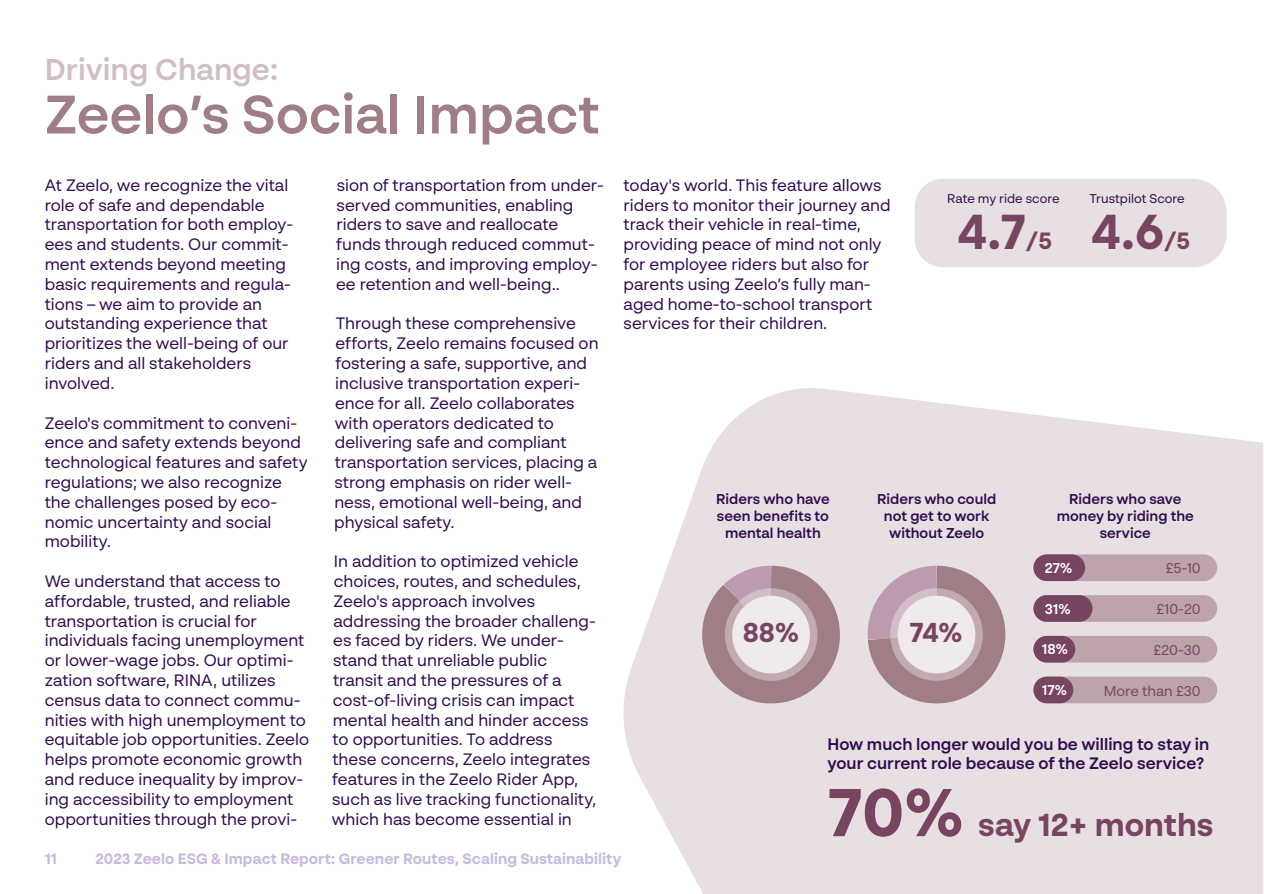
<style>
.page{position:relative;width:1264px;height:894px;background:#fff}
.page>*{position:absolute;margin:0;border:0;box-sizing:border-box;transform-origin:0 0}
.t1{font:600 54px "BR Sonoma";color:#a07e86}
.t2{font:700 48.9px "BR Sonoma";color:#774462}
.t3{font:700 31.65px "BR Sonoma";color:#774462}
.t4{font:600 30px "BR Sonoma";color:rgb(160 126 134/.5)}
.t5{font:700 27.3px "BR Sonoma";color:#774462}
.t6{font:16.5px/19.8px "BR Sonoma";color:#2f0b51}
.t7{font:600 16.5px/19.8px "BR Sonoma";color:#2f0b51}
.t8{font:700 15px "BR Sonoma";color:#c9b8df}
.t9{font:600 14.25px/17.1px "BR Sonoma";color:#2f0b51;text-align:center}
.t10{font:14.25px "BR Sonoma";color:#774462}
.t11{font:600 14.25px "BR Sonoma";letter-spacing:-.005em;color:#fff}
.t12{font:12.6px "BR Sonoma";color:#2f0b51}
.s1{font-size:23.55px}
.s2{font-size:67.35px}
</style>
<div class="page">
<svg style="left:623px;top:388px;width:640px;height:506px;background:#eae3e5"></svg>
<svg style="left:687px;top:550px;width:333px;height:168px;background:#cdbbc0"></svg>
<div style="left:734px;top:598px;width:73px;height:73px;background:#efeaeb;border-radius:50%"></div>
<div style="left:725px;top:588px;width:92px;height:93px;border:20px solid #fff;border-radius:50%"></div>
<div style="left:900px;top:598px;width:73px;height:73px;background:#efeaeb;border-radius:50%"></div>
<div style="left:890px;top:588px;width:92px;height:92px;border:20px solid #fff;border-radius:50%"></div>
<div style="left:1033px;top:554px;width:184px;height:27px;background:#bca4aa;border-radius:13px"></div>
<div style="left:1033px;top:595px;width:184px;height:26px;background:#bca4aa;border-radius:13px"></div>
<div style="left:1033px;top:636px;width:184px;height:26px;background:#bca4aa;border-radius:13px"></div>
<div style="left:1033px;top:676px;width:184px;height:27px;background:#bca4aa;border-radius:13px"></div>
<div style="left:1033px;top:676px;width:40px;height:27px;background:#774462;border-radius:13px"></div>
<div style="left:1033px;top:636px;width:42px;height:26px;background:#774462;border-radius:13px"></div>
<div style="left:1033px;top:595px;width:59px;height:26px;background:#774462;border-radius:13px"></div>
<div style="left:1033px;top:554px;width:52px;height:27px;background:#774462;border-radius:13px"></div>
<div style="left:915px;top:179px;width:311px;height:88px;background:#e7dfe1"></div>
<h3 class="t4" style="left:45px;top:51px;width:235px">Driving Change:</h3>
<h1 class="t1" style="left:45px;top:81px;width:556px">Zeelo’s Social Impact</h1>
<p class="t6" style="left:45px;top:175px;width:250px">At Zeelo, we recognize the vital role of safe and dependable transportation for both employ&shy;ees and students. Our commit&shy;ment extends beyond meeting basic requirements and regula&shy;tions – we aim to provide an outstanding experience that prioritizes the well-being of our riders and all stakeholders involved.</p>
<p class="t6" style="left:45px;top:412px;width:264px">Zeelo's commitment to conveni&shy;ence and safety extends beyond technological features and safety regulations; we also recognize the challenges posed by eco&shy;nomic uncertainty and social mobility.</p>
<p class="t6" style="left:45px;top:571px;width:266px">We understand that access to affordable, trusted, and reliable transportation is crucial for individuals facing unemployment or lower-wage jobs. Our optimi&shy;zation software, RINA, utilizes census data to connect commu&shy;nities with high unemployment to equitable job opportunities. Zeelo helps promote economic growth and reduce inequality by improv&shy;ing accessibility to employment opportunities through the provi-</p>
<p class="t6" style="left:336px;top:175px;width:269px">sion of transportation from under&shy;served communities, enabling riders to save and reallocate funds through reduced commut&shy;ing costs, and improving employ&shy;ee retention and well-being..</p>
<p class="t6" style="left:334px;top:313px;width:266px">Through these comprehensive efforts, Zeelo remains focused on fostering a safe, supportive, and inclusive transportation experi&shy;ence for all. Zeelo collaborates with operators dedicated to delivering safe and compliant transportation services, placing a strong emphasis on rider well&shy;ness, emotional well-being, and physical safety.</p>
<p class="t6" style="left:332px;top:551px;width:266px">In addition to optimized vehicle choices, routes, and schedules,<br>Zeelo's approach involves addressing the broader challeng&shy;es faced by riders. We under&shy;stand that unreliable public transit and the pressures of a cost-of-living crisis can impact mental health and hinder access to opportunities. To address these concerns, Zeelo integrates features in the Zeelo Rider App, such as live tracking functionality, which has become essential in</p>
<p class="t6" style="left:623px;top:175px;width:269px">today's world. This feature allows riders to monitor their journey and track their vehicle in real-time, providing peace of mind not only for employee riders but also for parents using Zeelo’s fully man&shy;aged home-to-school transport services for their children.</p>
<p class="t12" style="left:947px;top:191px;width:114px">Rate my ride score</p>
<p class="t12" style="left:1089px;top:191px;width:97px">Trustpilot Score</p>
<h2 class="t2" style="left:1090px;top:201px;width:101px">4.6<span class="s1">/5</span></h2>
<h2 class="t2" style="left:957px;top:201px;width:96px">4.7<span class="s1">/5</span></h2>
<p class="t9" style="left:716px;top:489px;width:115px">Riders who have seen benefits to mental health</p>
<p class="t9" style="left:877px;top:489px;width:121px">Riders who could not get to work without Zeelo</p>
<h3 class="t5" style="left:743px;top:615px;width:58px">88%</h3>
<h3 class="t5" style="left:909px;top:615px;width:54px">74%</h3>
<p class="t9" style="left:1056px;top:489px;width:139px">Riders who save money by riding the service</p>
<p class="t10" style="left:1165px;top:559px;width:36px">£5-10</p>
<p class="t10" style="left:1156px;top:600px;width:46px">£10-20</p>
<p class="t10" style="left:1153px;top:641px;width:49px">£20-30</p>
<p class="t10" style="left:1103px;top:682px;width:99px">More than £30</p>
<p class="t11" style="left:1044px;top:559px;width:29px">27%</p>
<p class="t11" style="left:1044px;top:600px;width:27px">31%</p>
<p class="t11" style="left:1041px;top:640px;width:28px">18%</p>
<p class="t11" style="left:1041px;top:681px;width:27px">17%</p>
<p class="t7" style="left:827px;top:733px;width:383px">How much longer would you be willing to stay in your current role because of the Zeelo service?</p>
<h3 class="t3" style="left:827px;top:805px;width:387px"><span class="s2">70%</span> say 12+ months</h3>
<p class="t8" style="left:45px;top:849px;width:14px">11</p>
<p class="t8" style="left:96px;top:849px;width:527px">2023 Zeelo ESG &amp; Impact Report: Greener Routes, Scaling Sustainability</p>
</div>
